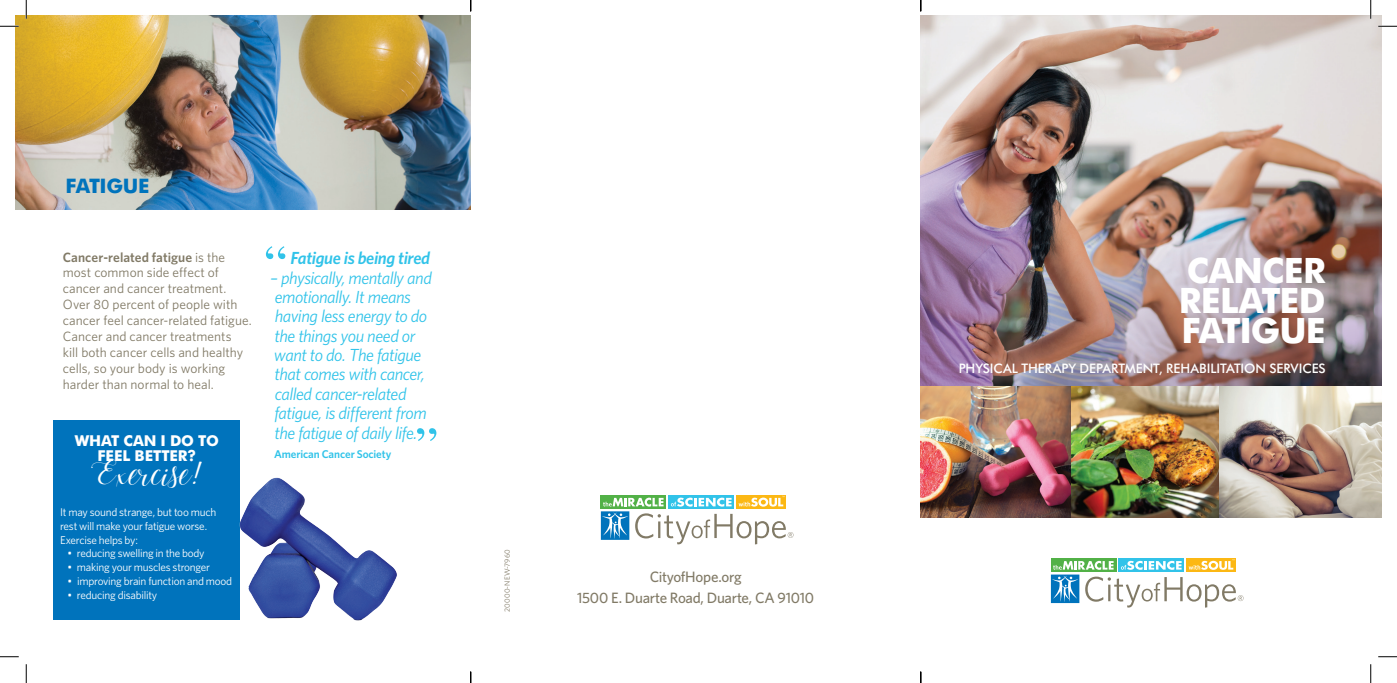
<style>
.page{position:relative;width:1397px;height:683px;background:#fff}
.page>*{position:absolute;margin:0;border:0;box-sizing:border-box;transform-origin:0 0}
.t1{font:52.5px "Times";color:#31c3e9}
.t2{font:700 35px/30px "Futura BT";letter-spacing:-.025em;color:#fff}
.t3{font:32.5px "Stylish Calligraphy Demo";letter-spacing:-.015em;color:#fff}
.t4{font:700 20px "Futura BT";letter-spacing:-.02em;color:#0073bc}
.t5{font:italic 17.5px/19.4px "Whitney";letter-spacing:-.03em;color:#31c3e9}
.t6{font:italic 600 17.5px "Whitney";letter-spacing:-.02em;color:#31c3e9}
.t7{font:500 15px "Whitney";letter-spacing:-.02em;color:#817a66}
.t8{font:700 15px/15px "Futura BT";letter-spacing:-.005em;color:#fff;text-align:center}
.t9{font:13.5px/16px "Whitney";color:#817a66}
.t10{font:500 13.12px "Futura BT";letter-spacing:-.005em;color:#fff}
.t11{font:11.25px/13.8px "Whitney";letter-spacing:-.02em;color:#fff}
.t12{font:600 11.25px "Whitney";letter-spacing:-.01em;color:#31c3e9}
.t13{font:7.5px "Whitney";letter-spacing:.015em;color:#817a66}
.s1{font-weight:600}
</style>
<div class="page">
<img style="left:921px;top:15px;width:461px;height:502px">
<img style="left:921px;top:26px;width:461px;height:360px">
<img style="left:15px;top:15px;width:456px;height:194px">
<div style="left:54px;top:420px;width:186px;height:199px;background:#0073bc"></div>
<div style="left:736px;top:495px;width:49px;height:14px;background:#fcb814"></div>
<div style="left:669px;top:495px;width:65px;height:14px;background:#31c3e9"></div>
<div style="left:601px;top:495px;width:65px;height:14px;background:#52b147"></div>
<svg style="left:601px;top:496px;width:192px;height:48px"></svg>
<div style="left:1186px;top:558px;width:49px;height:14px;background:#fcb814"></div>
<div style="left:1119px;top:558px;width:65px;height:14px;background:#31c3e9"></div>
<div style="left:1051px;top:558px;width:65px;height:14px;background:#52b147"></div>
<svg style="left:1051px;top:559px;width:192px;height:48px"></svg>
<img style="left:240px;top:477px;width:157px;height:144px">
<svg style="left:0;top:25px;width:19px;height:2px"></svg>
<svg style="left:1378px;top:25px;width:19px;height:2px"></svg>
<svg style="left:0;top:656px;width:19px;height:1px"></svg>
<svg style="left:1378px;top:656px;width:19px;height:1px"></svg>
<svg style="left:25px;top:0;width:2px;height:19px"></svg>
<svg style="left:25px;top:664px;width:2px;height:18px"></svg>
<svg style="left:1370px;top:0;width:1px;height:19px"></svg>
<svg style="left:1370px;top:664px;width:1px;height:18px"></svg>
<p class="t4" style="left:66px;top:173px;width:86px">FATIGUE</p>
<p class="t1" style="left:264px;top:215px;width:25px">“</p>
<p class="t6" style="left:290px;top:247px;width:141px">Fatigue is being tired</p>
<p class="t5" style="left:270px;top:267px;width:163px">– physically, mentally and emotionally. It means having less energy to do the things you need or want to do. The fatigue that comes with cancer, called cancer-related fatigue, is different from the fatigue of daily life.</p>
<p class="t12" style="left:274px;top:446px;width:119px">American Cancer Society</p>
<p class="t9" style="left:63px;top:248px;width:191px"><span class="s1">Cancer-related fatigue</span> is the most common side effect of cancer and cancer treatment.<br>Over 80 percent of people with cancer feel cancer-related fatigue.<br>Cancer and cancer treatments<br>kill both cancer cells and healthy cells, so your body is working harder than normal to heal.</p>
<p class="t2" style="left:1187px;top:255px;width:140px">CANCER</p>
<p class="t2" style="left:1179px;top:285px;width:148px">RELATED<br>FATIGUE</p>
<p class="t10" style="left:959px;top:360px;width:368px">PHYSICAL THERAPY DEPARTMENT, REHABILITATION SERVICES</p>
<p class="t1" style="left:415px;top:397px;width:25px">”</p>
<p class="t8" style="left:75px;top:433px;width:146px">WHAT CAN I DO TO<br>FEEL BETTER?</p>
<p class="t3" style="left:92px;top:453px;width:112px">Exercise!</p>
<p class="t11" style="left:60px;top:505px;width:158px">It may sound strange, but too much rest will make your fatigue worse.<br>Exercise helps by:</p>
<p class="t11" style="left:67px;top:546px;width:139px">• reducing swelling in the body</p>
<p class="t11" style="left:67px;top:560px;width:144px">• making your muscles stronger</p>
<p class="t11" style="left:67px;top:573px;width:166px">• improving brain function and mood</p>
<p class="t11" style="left:67px;top:587px;width:91px">• reducing disability</p>
<p class="t7" style="left:577px;top:588px;width:238px">1500 E. Duarte Road, Duarte, CA 91010</p>
<p class="t13" style="left:502px;top:611px;width:64px;rotate:-90deg">20000-NEW-7960</p>
<p class="t7" style="left:650px;top:567px;width:93px">CityofHope.org</p>
</div>
